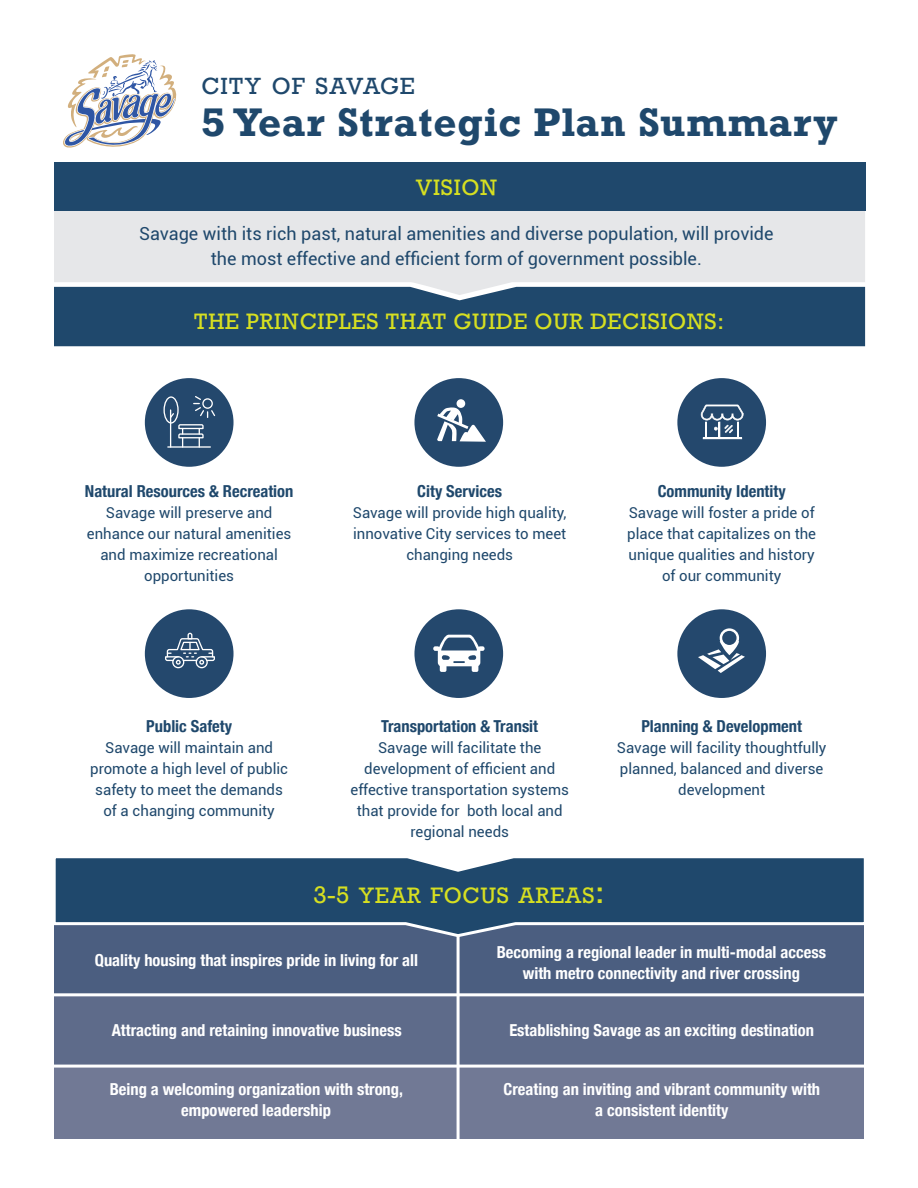
<style>
.page{position:relative;width:918px;height:1188px;background:#fff}
.page>*{position:absolute;margin:0;border:0;box-sizing:border-box;transform-origin:0 0}
.t1{font:700 37.5px "Rockwell";letter-spacing:.03em;color:#1f486c}
.t2{font:30px "Rockwell";color:#d6df21}
.t3{font:22.05px "Rockwell";color:#1f486c}
.t4{font:21px "Rockwell";letter-spacing:.03em;color:#d6df21}
.t5{font:18px/25.5px "Roboto";color:#1f486c;text-align:center}
.t6{font:700 condensed 16.5px/21px "Helvetica Neue";color:#fff;text-align:center}
.t7{font:700 condensed 16.5px "Helvetica Neue";color:#1f486c}
.t8{font:15px/21px "Roboto";color:#1f486c;text-align:center}
.s1{font-size:22.5px}
</style>
<div class="page">
<div style="left:54px;top:211px;width:811px;height:76px;background:#e6e7e9"></div>
<div style="left:54px;top:922px;width:405px;height:73px;background:#4b5e80"></div>
<div style="left:459px;top:922px;width:405px;height:73px;background:#4b5e80"></div>
<div style="left:54px;top:993px;width:405px;height:73px;background:#5e6b8a"></div>
<div style="left:459px;top:993px;width:405px;height:73px;background:#5e6b8a"></div>
<div style="left:54px;top:1066px;width:405px;height:73px;background:#717995"></div>
<div style="left:459px;top:1066px;width:405px;height:73px;background:#717995"></div>
<div style="left:54px;top:163px;width:811px;height:48px;background:#1f486c"></div>
<div style="left:54px;top:287px;width:811px;height:59px;background:#1f486c"></div>
<hr style="left:457px;top:908px;width:3px;height:237px;background:#fff">
<svg style="left:54px;top:858px;width:810px;height:81px"></svg>
<div style="left:145px;top:378px;width:89px;height:89px;background:#24486d;border-radius:50%"></div>
<div style="left:163px;top:396px;width:16px;height:28px;border:1px solid #fff;border-radius:50%"></div>
<hr style="left:168px;top:446px;width:42px;height:2px;background:#fff">
<svg style="left:169px;top:396px;width:47px;height:51px"></svg>
<div style="left:145px;top:609px;width:89px;height:89px;background:#24486d;border-radius:50%"></div>
<svg style="left:165px;top:632px;width:50px;height:36px"></svg>
<div style="left:414px;top:378px;width:89px;height:89px;background:#24486d;border-radius:50%"></div>
<div style="left:457px;top:399px;width:8px;height:9px;background:#fff;border-radius:50%"></div>
<svg style="left:437px;top:407px;width:49px;height:35px"></svg>
<div style="left:414px;top:609px;width:89px;height:89px;background:#24486d;border-radius:50%"></div>
<svg style="left:433px;top:635px;width:52px;height:37px"></svg>
<div style="left:677px;top:378px;width:89px;height:89px;background:#24486d;border-radius:50%"></div>
<svg style="left:701px;top:405px;width:43px;height:34px"></svg>
<div style="left:677px;top:609px;width:89px;height:89px;background:#24486d;border-radius:50%"></div>
<svg style="left:698px;top:628px;width:47px;height:45px"></svg>
<hr style="left:44px;top:993px;width:839px;height:3px;background:#fff">
<hr style="left:44px;top:1065px;width:839px;height:3px;background:#fff">
<svg style="left:63px;top:54px;width:114px;height:94px"></svg>
<p class="t3" style="left:201px;top:73px;width:15px">CIT</p>
<p class="t3" style="left:244px;top:73px;width:89px">YOFSAVAGE</p>
<p class="t1" style="left:201px;top:99px;width:638px">5 Year Strategic Plan Summary</p>
<p class="t4" style="left:416px;top:174px;width:83px">VISION</p>
<p class="t5" style="left:139px;top:220px;width:636px">Savage with its rich past, natural amenities and diverse population, will provide the most effective and efficient form of government possible.</p>
<p class="t4" style="left:194px;top:308px;width:532px">THE PRINCIPLES THAT GUIDE OUR DECISIONS:</p>
<p class="t7" style="left:85px;top:477px;width:210px">Natural Resources &amp; Recreation</p>
<p class="t8" style="left:87px;top:501px;width:206px">Savage will preserve and enhance our natural amenities and maximize recreational opportunities</p>
<p class="t7" style="left:417px;top:477px;width:86px">City Services</p>
<p class="t8" style="left:353px;top:501px;width:215px">Savage will provide high quality, innovative City services to meet changing needs</p>
<p class="t7" style="left:658px;top:477px;width:129px">Community Identity</p>
<p class="t8" style="left:627px;top:501px;width:190px">Savage will foster a pride of place that capitalizes on the unique qualities and history of our community</p>
<p class="t7" style="left:146px;top:713px;width:87px">Public Safety</p>
<p class="t8" style="left:90px;top:737px;width:199px">Savage will maintain and promote a high level of public safety to meet the demands of a changing community</p>
<p class="t7" style="left:381px;top:713px;width:158px">Transportation &amp; Transit</p>
<p class="t8" style="left:351px;top:737px;width:220px">Savage will facilitate the development of efficient and effective transportation systems that provide for both local and regional needs</p>
<p class="t7" style="left:641px;top:713px;width:162px">Planning &amp; Development</p>
<p class="t8" style="left:617px;top:737px;width:211px">Savage will facility thoughtfully planned, balanced and diverse development</p>
<p class="t4" style="left:313px;top:882px;width:78px"><span class="s1">3-5</span> YEAR</p>
<p class="t4" style="left:431px;top:882px;width:31px">FOCUS</p>
<p class="t4" style="left:518px;top:882px;width:17px">AREAS</p>
<p class="t2" style="left:595px;top:873px;width:11px">:</p>
<p class="t6" style="left:95px;top:948px;width:325px">Quality housing that inspires pride in living for all</p>
<p class="t6" style="left:112px;top:1018px;width:292px">Attracting and retaining innovative business</p>
<p class="t6" style="left:110px;top:1078px;width:295px">Being a welcoming organization with strong, empowered leadership</p>
<p class="t6" style="left:497px;top:940px;width:331px">Becoming a regional leader in multi-modal access with metro connectivity and river crossing</p>
<p class="t6" style="left:509px;top:1018px;width:306px">Establishing Savage as an exciting destination</p>
<p class="t6" style="left:504px;top:1078px;width:318px">Creating an inviting and vibrant community with a consistent identity</p>
</div>
